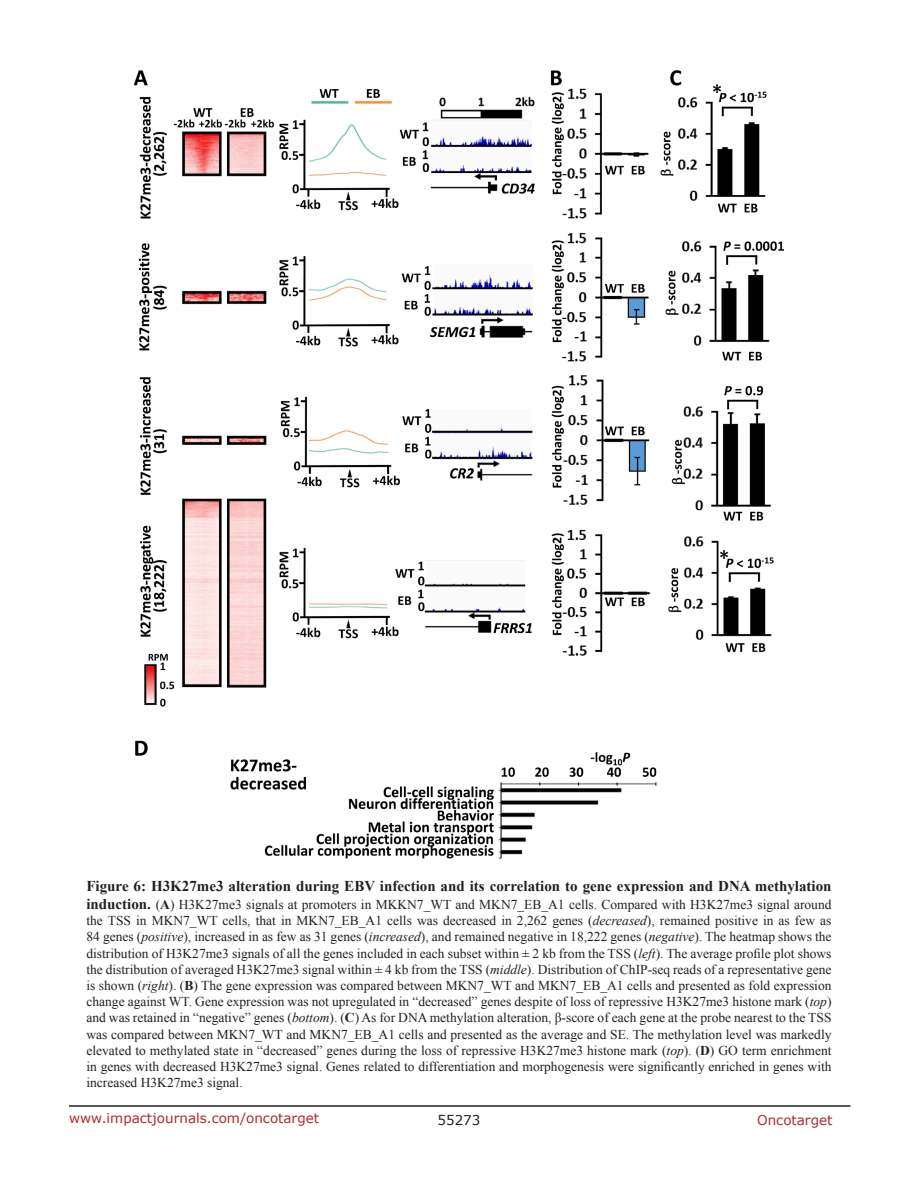
<style>
.page{position:relative;width:918px;height:1188px;background:#fff}
.page>*{position:absolute;margin:0;border:0;box-sizing:border-box;transform-origin:0 0}
.FigureText{font:700 15px "Times New Roman";color:#231f20}
.FigureText-2{font:13.5px/16.2px "Times New Roman";color:#231f20;text-align:justify}
.t1{font:13.5px "Verdana";color:#ac2b31}
.t2{font:13.5px "Verdana";color:#231f20}
.s1{font-weight:700;font-size:15px}
.s2{font-weight:700}
.s3{font-style:italic}
</style>
<div class="page">
<hr style="left:69px;top:1105px;width:781px;height:2px;background:#231f20">
<img style="left:135px;top:70px;width:648px;height:789px">
<p class="FigureText" style="left:86px;top:876px;width:747px">Figure 6: H3K27me3 alteration during EBV infection and its correlation to gene expression and DNA methylation</p>
<p class="FigureText-2" style="left:86px;top:896px;width:747px"><span class="s1">induction.</span> (<span class="s2">A</span>) H3K27me3 signals at promoters in MKKN7_WT and MKN7_EB_A1 cells. Compared with H3K27me3 signal around the TSS in MKN7_WT cells, that in MKN7_EB_A1 cells was decreased in 2,262 genes (<span class="s3">decreased</span>), remained positive in as few as 84 genes (<span class="s3">positive</span>), increased in as few as 31 genes (<span class="s3">increased</span>), and remained negative in 18,222 genes (<span class="s3">negative</span>). The heatmap shows the distribution of H3K27me3 signals of all the genes included in each subset within ± 2 kb from the TSS (<span class="s3">left</span>). The average profile plot shows the distribution of averaged H3K27me3 signal within ± 4 kb from the TSS (<span class="s3">middle</span>). Distribution of ChIP-seq reads of a representative gene is shown (<span class="s3">right</span>). (<span class="s2">B</span>) The gene expression was compared between MKN7_WT and MKN7_EB_A1 cells and presented as fold expression change against WT. Gene expression was not upregulated in “decreased” genes despite of loss of repressive H3K27me3 histone mark (<span class="s3">top</span>) and was retained in “negative” genes (<span class="s3">bottom</span>). (<span class="s2">C</span>) As for DNA methylation alteration, β-score of each gene at the probe nearest to the TSS was compared between MKN7_WT and MKN7_EB_A1 cells and presented as the average and SE. The methylation level was markedly elevated to methylated state in “decreased” genes during the loss of repressive H3K27me3 histone mark (<span class="s3">top</span>). (<span class="s2">D</span>) GO term enrichment in genes with decreased H3K27me3 signal. Genes related to differentiation and morphogenesis were significantly enriched in genes with increased H3K27me3 signal.</p>
<p class="t1" style="left:69px;top:1109px;width:252px">www.impactjournals.com/oncotarget</p>
<p class="t2" style="left:438px;top:1111px;width:44px">55273</p>
<p class="t1" style="left:757px;top:1111px;width:77px">Oncotarget</p>
</div>
